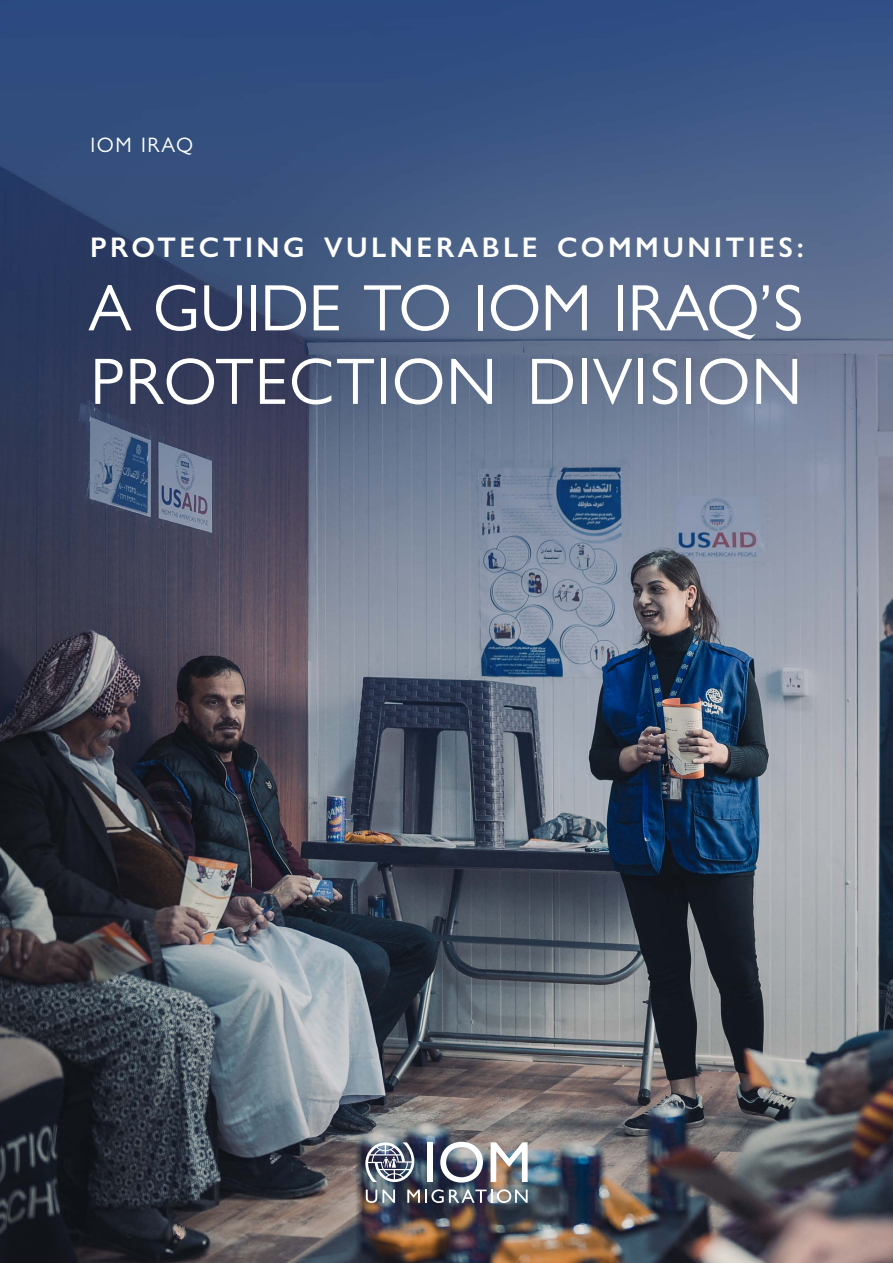
<style>
.page{position:relative;width:893px;height:1263px;background:#fff}
.page>*{position:absolute;margin:0;border:0;box-sizing:border-box;transform-origin:0 0}
.t1{font:66px/73.5px "Gill Sans Nova";letter-spacing:.015em;color:#fff}
.t2{font:600 28.5px "Gill Sans Nova";letter-spacing:.125em;color:#fff}
.t3{font:21px "Gill Sans Nova";letter-spacing:.08em;color:#fff}
</style>
<div class="page">
<img style="left:0;top:0;width:893px;height:1263px">
<div style="left:427px;top:1142px;width:5px;height:40px;background:#fff"></div>
<svg style="left:440px;top:1142px;width:43px;height:40px"></svg>
<svg style="left:491px;top:1142px;width:37px;height:40px"></svg>
<svg style="left:366px;top:1189px;width:29px;height:14px"></svg>
<svg style="left:407px;top:1189px;width:121px;height:14px"></svg>
<svg style="left:365px;top:1142px;width:49px;height:40px"></svg>
<p class="t3" style="left:90px;top:132px;width:105px">IOM IRAQ</p>
<p class="t2" style="left:90px;top:230px;width:715px">PROTECTING VULNERABLE COMMUNITIES:</p>
<p class="t1" style="left:88px;top:270px;width:717px">A GUIDE TO IOM IRAQ’S<br>PROTECTION DIVISION</p>
</div>
